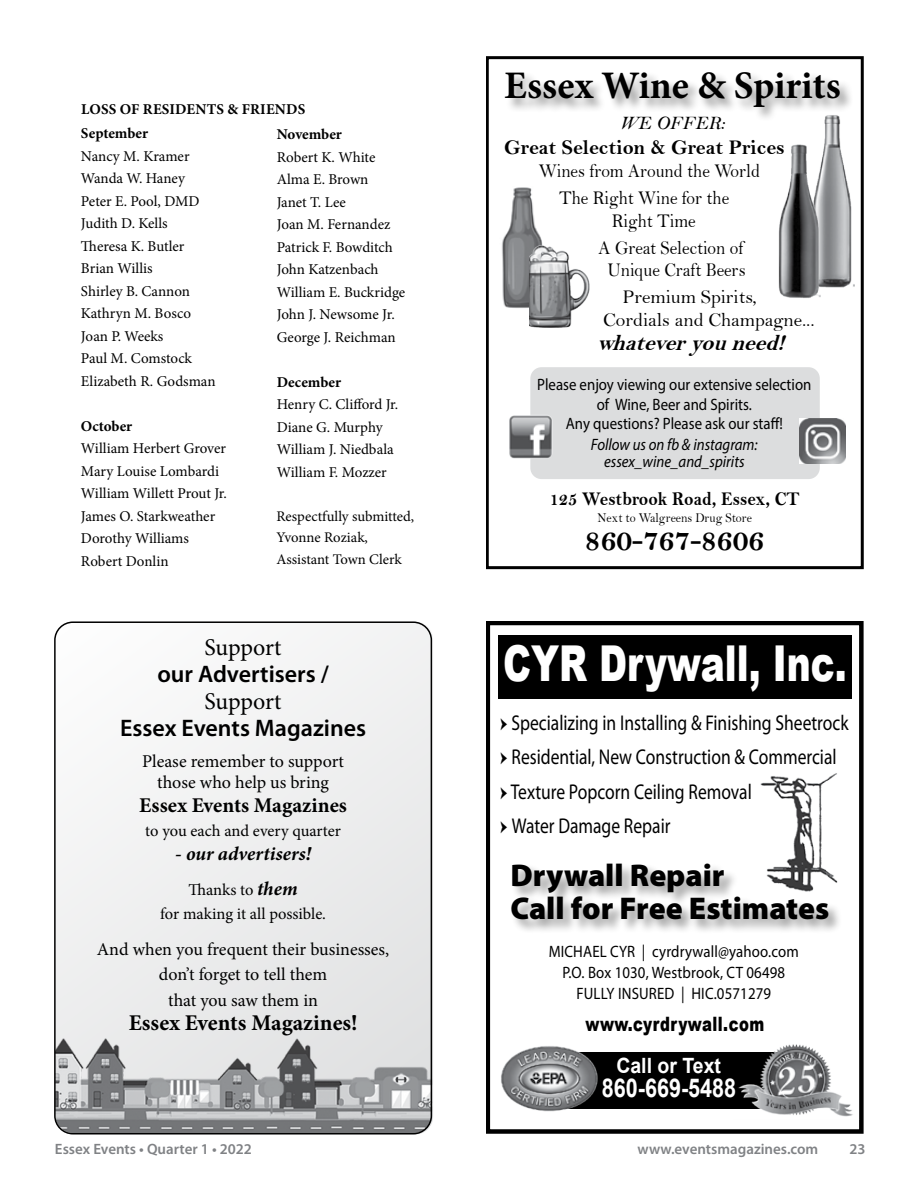
<style>
.page{position:relative;width:918px;height:1188px;background:#fff}
.page>*{position:absolute;margin:0;border:0;box-sizing:border-box;transform-origin:0 0}
.t1{font:900 49.5px "Arial";color:#fff;scale:.73 1}
.t2{font:700 39px "Minion Pro";color:#000}
.t3{font:33px "Bell MT Bold";color:#000;scale:.9 1}
.t4{font:900 31.5px/33px "Myriad Pro";color:#000}
.t5{font:700 25.95px "Arial";color:#fff;scale:.83 1}
.t6{font:600 24px "Myriad Pro";color:#000}
.t7{font:24px "Minion Pro";letter-spacing:-.01em;color:#000}
.t8{font:700 22.5px "Minion Pro";color:#000}
.t9{font:italic 22.5px "Bell MT Bold";color:#000}
.t10{font:21.45px "Myriad Pro";color:#000;scale:.82 1}
.t11{font:21px "Bell MT Bold";color:#000}
.t12{font:700 21px "Minion Pro";color:#000}
.t13{font:700 21px "Arial";color:#fff;scale:.93 1}
.t14{font:900 19.8px "Arial";letter-spacing:.03em;color:#000;scale:.75 1}
.t15{font:19.5px/27px "Bell";color:#000;scale:.9 1}
.t16{font:19.5px "Bell MT Bold";color:#000;scale:.9 1}
.t17{font:19.5px "Bell";color:#000}
.t18{font:italic 700 19.5px "Minion Pro";color:#000}
.t19{font:19.5px "Bell MT Italic";color:#000}
.t20{font:18px/25.5px "Minion Pro";letter-spacing:-.005em;color:#000;text-align:center}
.t21{font:16.5px/21px "Myriad Pro";color:#000;text-align:center;scale:.9 1}
.t22{font:16.5px/24px "Minion Pro";letter-spacing:-.005em;color:#000;text-align:center}
.t23{font:italic 16.5px/16.5px "Myriad Pro";color:#000;text-align:center;scale:.9 1}
.t24{font:15px/22.5px "Minion Pro";color:#000}
.t25{font:700 15px/24px "Minion Pro";letter-spacing:.005em;color:#000}
.t26{font:600 15px "Myriad Pro";color:#808285}
.t27{font:14.7px/21.8px "Minion Pro";color:#000}
.t28{font:13.5px "Bell";color:#000;scale:.9 1}
.s1{font-weight:700;font-style:italic;font-size:19.5px}
.s2{font-family:"Minion Pro"}
</style>
<div class="page">
<svg style="left:486px;top:622px;width:378px;height:512px"></svg>
<div style="left:498px;top:635px;width:354px;height:63px;background:#000"></div>
<div style="left:510px;top:862px;width:333px;height:72px;background:#000;opacity:.39"></div>
<div style="left:543px;top:944px;width:262px;height:61px;background:#fff"></div>
<div style="left:537px;top:1052px;width:271px;height:56px;background:#000"></div>
<img style="left:496px;top:1040px;width:108px;height:81px">
<img style="left:755px;top:772px;width:84px;height:121px">
<img style="left:734px;top:1041px;width:125px;height:78px">
<div style="left:486px;top:56px;width:378px;height:513px;border:3px solid #000"></div>
<div style="left:530px;top:367px;width:290px;height:112px;background:#dcddde;border-radius:11px"></div>
<img style="left:502px;top:187px;width:40px;height:125px">
<img style="left:530px;top:242px;width:60px;height:85px">
<div style="left:505px;top:71px;width:349px;height:51px;background:#000;opacity:.44"></div>
<img style="left:811px;top:111px;width:44px;height:177px">
<img style="left:778px;top:141px;width:43px;height:157px">
<img style="left:509px;top:414px;width:43px;height:45px">
<img style="left:800px;top:418px;width:45px;height:45px">
<div style="left:55px;top:622px;width:378px;height:513px;background:#f0f1f1;border-radius:18px"></div>
<img style="left:55px;top:976px;width:377px;height:157px">
<div style="left:54px;top:621px;width:378px;height:513px;border:2px solid #000;border-radius:18px"></div>
<p class="t25" style="left:81px;top:97px;width:226px">LOSS OF RESIDENTS &amp; FRIENDS<br>September</p>
<p class="t24" style="left:81px;top:145px;width:136px">Nancy M. Kramer<br>Wanda W. Haney<br>Peter E. Pool, DMD<br>Judith D. Kells<br>Theresa K. Butler<br>Brian Willis<br>Shirley B. Cannon<br>Kathryn M. Bosco<br>Joan P. Weeks<br>Paul M. Comstock<br>Elizabeth R. Godsman</p>
<p class="t25" style="left:81px;top:414px;width:53px">October</p>
<p class="t24" style="left:81px;top:437px;width:147px">William Herbert Grover<br>Mary Louise Lombardi<br>William Willett Prout Jr.<br>James O. Starkweather<br>Dorothy Williams<br>Robert Donlin</p>
<p class="t25" style="left:277px;top:122px;width:67px">November</p>
<p class="t24" style="left:277px;top:146px;width:130px">Robert K. White<br>Alma E. Brown<br>Janet T. Lee<br>Joan M. Fernandez<br>Patrick F. Bowditch<br>John Katzenbach<br>William E. Buckridge<br>John J. Newsome Jr.<br>George J. Reichman</p>
<p class="t25" style="left:277px;top:370px;width:66px">December</p>
<p class="t24" style="left:277px;top:393px;width:123px">Henry C. Clifford Jr.<br>Diane G. Murphy<br>William J. Niedbala<br>William F. Mozzer</p>
<p class="t27" style="left:276px;top:505px;width:139px">Respectfully submitted,<br>Yvonne Roziak,<br>Assistant Town Clerk</p>
<h3 class="t7" style="left:205px;top:631px;width:79px">Support</h3>
<h3 class="t6" style="left:157px;top:658px;width:173px">our Advertisers /</h3>
<h3 class="t7" style="left:205px;top:685px;width:79px">Support</h3>
<h3 class="t6" style="left:120px;top:712px;width:247px">Essex Events Magazines</h3>
<p class="t20" style="left:142px;top:751px;width:204px;line-height:21px">Please remember to support those who help us bring</p>
<h3 class="t12" style="left:139px;top:791px;width:209px">Essex Events Magazines</h3>
<p class="t22" style="left:145px;top:819px;width:197px">to you each and every quarter</p>
<h3 class="t18" style="left:175px;top:840px;width:137px">- our advertisers!</h3>
<p class="t22" style="left:160px;top:878px;width:167px">Thanks to <span class="s1">them<br></span>for making it all possible.</p>
<p class="t20" style="left:97px;top:936px;width:294px">And when you frequent their businesses, don’t forget to tell them<br>that you saw them in</p>
<h3 class="t8" style="left:129px;top:1007px;width:230px">Essex Events Magazines!</h3>
<h2 class="t2" style="left:504px;top:58px;width:338px">Essex Wine &amp; Spirits</h2>
<h3 class="t19" style="left:620px;top:111px;width:106px">WE OFFER:</h3>
<h3 class="t11" style="left:504px;top:135px;width:282px">Great Selection &amp; Great Prices</h3>
<h3 class="t15" style="left:539px;top:158px;width:247px;text-align:center">Wines from Around the World<br>The Right Wine for the</h3>
<h3 class="t15" style="left:599px;top:207px;width:163px;text-indent:13px">Right Time<br>A Great Selection of</h3>
<h3 class="t15" style="left:623px;top:257px;width:151px;text-indent:-15px">Unique Craft Beers<br>Premium Spirits,</h3>
<h3 class="t17" style="left:603px;top:308px;width:213px">Cordials and Champagne...</h3>
<h3 class="t9" style="left:597px;top:329px;width:196px">whateveryouneed!</h3>
<p class="t21" style="left:537px;top:375px;width:306px;line-height:19.5px">Please enjoy viewing our extensive selection of Wine, Beer and Spirits.<br>Any questions? Please ask our staff!</p>
<p class="t23" style="left:591px;top:436px;width:187px">Follow us on fb &amp; instagram: essex_wine_and_spirits</p>
<h3 class="t16" style="left:550px;top:488px;width:279px">125 Westbrook Road, Essex, CT</h3>
<p class="t28" style="left:597px;top:510px;width:173px">Next to Walgreens Drug Store</p>
<h3 class="t3" style="left:585px;top:520px;width:201px">860-767-8606</h3>
<h1 class="t1" style="left:503px;top:628px;width:472px">CYR Drywall, Inc.</h1>
<h3 class="t10" style="left:500px;top:709px;width:426px"><span class="s2">→</span> Specializing in Installing &amp; Finishing Sheetrock</h3>
<h3 class="t10" style="left:500px;top:744px;width:412px"><span class="s2">→</span> Residential, New Construction &amp; Commercial</h3>
<h3 class="t10" style="left:500px;top:778px;width:308px"><span class="s2">→</span> Texture Popcorn Ceiling Removal</h3>
<h3 class="t10" style="left:500px;top:813px;width:209px"><span class="s2">→</span> Water Damage Repair</h3>
<h3 class="t4" style="left:510px;top:858px;width:320px">Drywall Repair<br>Call for Free Estimates</h3>
<p class="t21" style="left:549px;top:940px;width:279px">MICHAEL CYR | cyrdrywall@yahoo.com<br>P.O. Box 1030, Westbrook, CT 06498<br>FULLY INSURED | HIC.0571279</p>
<h3 class="t14" style="left:586px;top:1009px;width:240px">www.cyrdrywall.com</h3>
<h3 class="t13" style="left:616px;top:1052px;width:114px">Call or Text</h3>
<h3 class="t5" style="left:602px;top:1071px;width:164px">860-669-5488</h3>
<p class="t26" style="left:55px;top:1140px;width:199px">Essex Events • Quarter 1 • 2022</p>
<p class="t26" style="left:638px;top:1140px;width:182px">www.eventsmagazines.com</p>
<p class="t26" style="left:849px;top:1140px;width:18px">23</p>
</div>
